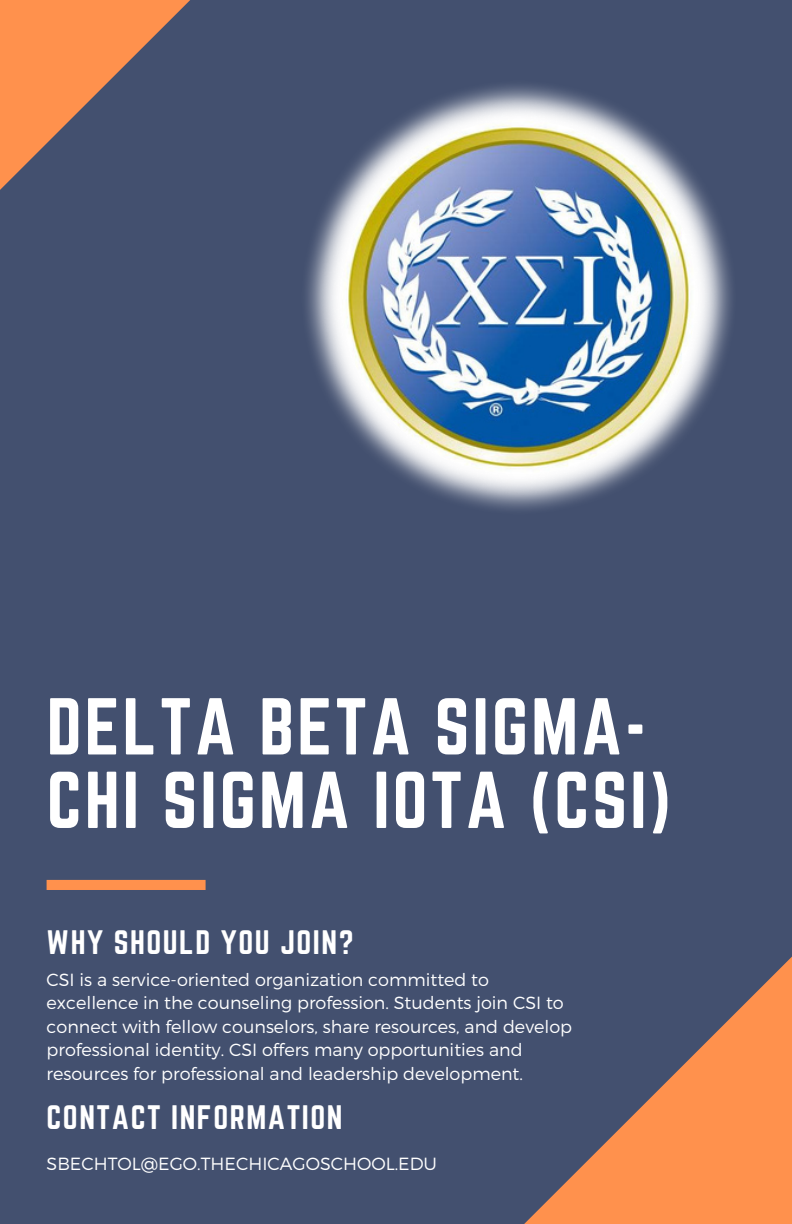
<style>
.page{position:relative;width:792px;height:1224px;background:#43506f}
.page>*{position:absolute;margin:0;border:0;box-sizing:border-box;transform-origin:0 0}
.t1{font:70.4px/73.6px "Norwester";letter-spacing:.04em;color:#fff}
.t2{font:29.6px "Norwester";letter-spacing:.05em;color:#fff}
.t3{font:300 17.6px/23.4px "Montserrat";color:#fff}
</style>
<div class="page">
<svg style="left:524px;top:956px;width:268px;height:268px"></svg>
<div style="left:47px;top:880px;width:159px;height:10px;background:#ff914d"></div>
<svg style="left:0;top:0;width:190px;height:190px"></svg>
<img style="left:306px;top:85px;width:426px;height:425px">
<img style="left:342px;top:120px;width:354px;height:354px;border-radius:50%">
<h1 class="t1" style="left:47px;top:690px;width:626px">DELTA BETA SIGMA-<br>CHI SIGMA IOTA (CSI)</h1>
<h2 class="t2" style="left:47px;top:924px;width:308px">WHY SHOULD YOU JOIN?</h2>
<p class="t3" style="left:47px;top:967px;width:527px">CSI is a service-oriented organization committed to excellence in the counseling profession. Students join CSI to connect with fellow counselors, share resources, and develop professional identity. CSI offers many opportunities and resources for professional and leadership development.</p>
<h2 class="t2" style="left:47px;top:1099px;width:297px">CONTACT INFORMATION</h2>
<p class="t3" style="left:47px;top:1151px;width:392px">SBECHTOL@EGO.THECHICAGOSCHOOL.EDU</p>
</div>
